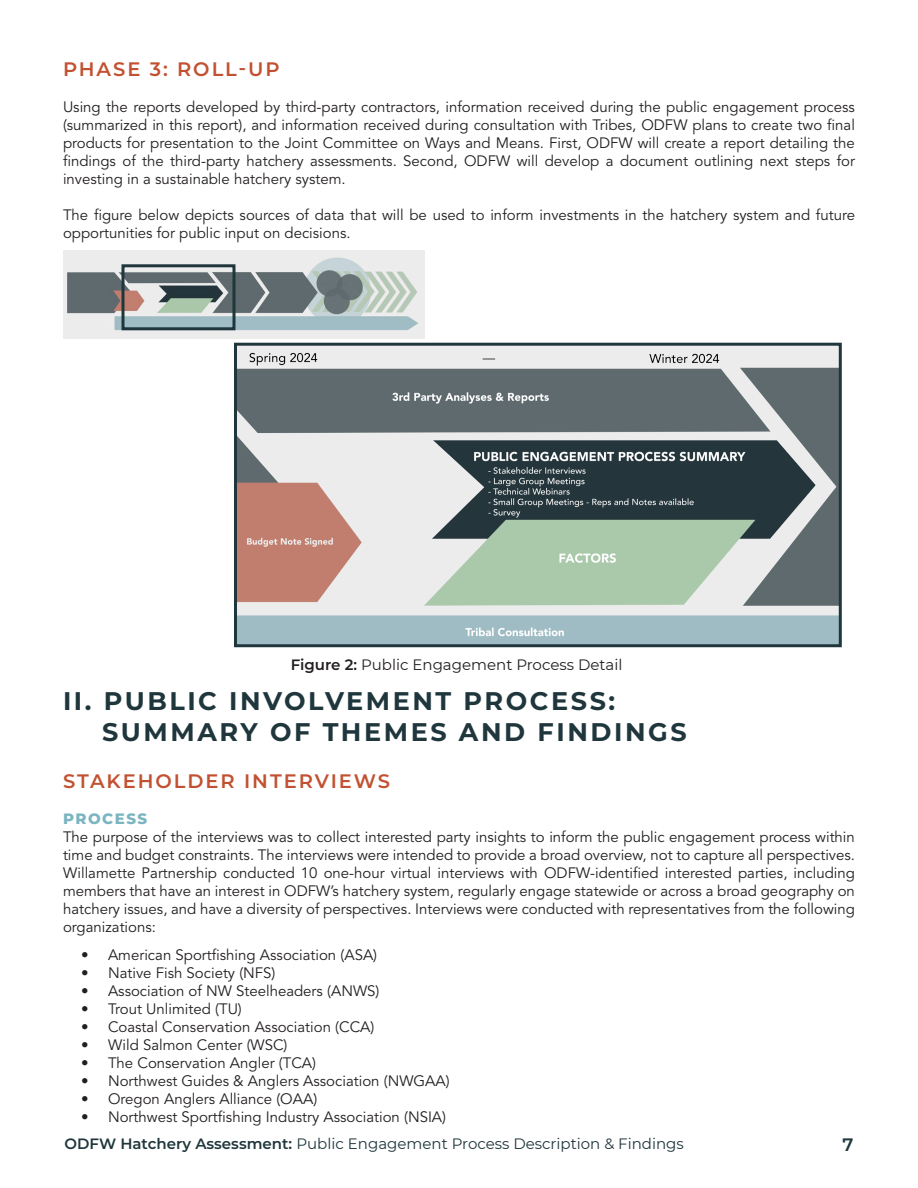
<style>
.page{position:relative;width:918px;height:1188px;background:#fff}
.page>*{position:absolute;margin:0;border:0;box-sizing:border-box;transform-origin:0 0}
.t1{font:700 25.5px "Montserrat";letter-spacing:.1em;color:#1f363c}
.t2{font:600 19.5px "Montserrat";letter-spacing:.1em;color:#c25131}
.t3{font:600 18px "Montserrat";color:#1f363c}
.t4{font:15px/18px "Avenir LT Std";color:#231f20;text-align:justify}
.t5{font:15px "Montserrat";color:#1f363c}
.t6{font:15px "Montserrat";color:#231f20}
.t7{font:800 15px "Montserrat";letter-spacing:.1em;color:#7bb5c1}
.s1{font-weight:600}
</style>
<div class="page">
<img style="left:238px;top:347px;width:600px;height:296px">
<div style="left:234px;top:343px;width:608px;height:304px;border:3px solid #1f363c"></div>
<img style="left:63px;top:250px;width:362px;height:88px">
<div style="left:122px;top:264px;width:114px;height:66px;border:3px solid #1f363c"></div>
<p class="t2" style="left:63px;top:55px;width:218px">PHASE 3: ROLL-UP</p>
<p class="t4" style="left:63px;top:98px;width:794px">Using the reports developed by third-party contractors, information received during the public engagement process (summarized in this report), and information received during consultation with Tribes, ODFW plans to create two final products for presentation to the Joint Committee on Ways and Means. First, ODFW will create a report detailing the findings of the third-party hatchery assessments. Second, ODFW will develop a document outlining next steps for investing in a sustainable hatchery system.</p>
<p class="t4" style="left:63px;top:206px;width:794px">The figure below depicts sources of data that will be used to inform investments in the hatchery system and future opportunities for public input on decisions.</p>
<p class="t6" style="left:291px;top:654px;width:333px"><span class="s1">Figure 2:</span> Public Engagement Process Detail</p>
<p class="t1" style="left:63px;top:683px;width:554px">II. PUBLIC INVOLVEMENT PROCESS:</p>
<p class="t1" style="left:102px;top:713px;width:586px">SUMMARY OF THEMES AND FINDINGS</p>
<p class="t2" style="left:63px;top:767px;width:329px">STAKEHOLDER INTERVIEWS</p>
<p class="t7" style="left:63px;top:807px;width:86px">PROCESS</p>
<p class="t4" style="left:63px;top:828px;width:794px">The purpose of the interviews was to collect interested party insights to inform the public engagement process within time and budget constraints. The interviews were intended to provide a broad overview, not to capture all perspectives.<br>Willamette Partnership conducted 10 one-hour virtual interviews with ODFW-identified interested parties, including members that have an interest in ODFW’s hatchery system, regularly engage statewide or across a broad geography on hatchery issues, and have a diversity of perspectives. Interviews were conducted with representatives from the following organizations:</p>
<p class="t4" style="left:81px;top:947px;width:298px">• American Sportfishing Association (ASA)</p>
<p class="t4" style="left:81px;top:965px;width:196px">• Native Fish Society (NFS)</p>
<p class="t4" style="left:81px;top:983px;width:300px">• Association of NW Steelheaders (ANWS)</p>
<p class="t4" style="left:81px;top:1001px;width:162px">• Trout Unlimited (TU)</p>
<p class="t4" style="left:81px;top:1019px;width:295px">• Coastal Conservation Association (CCA)</p>
<p class="t4" style="left:81px;top:1037px;width:208px">• Wild Salmon Center (WSC)</p>
<p class="t4" style="left:81px;top:1055px;width:237px">• The Conservation Angler (TCA)</p>
<p class="t4" style="left:81px;top:1073px;width:370px">• Northwest Guides &amp; Anglers Association (NWGAA)</p>
<p class="t4" style="left:81px;top:1091px;width:238px">• Oregon Anglers Alliance (OAA)</p>
<p class="t4" style="left:81px;top:1109px;width:367px">• Northwest Sportfishing Industry Association (NSIA)</p>
<p class="t5" style="left:64px;top:1133px;width:621px"><span class="s1">ODFW Hatchery Assessment:</span> Public Engagement Process Description &amp; Findings</p>
<p class="t3" style="left:843px;top:1132px;width:12px">7</p>
</div>
